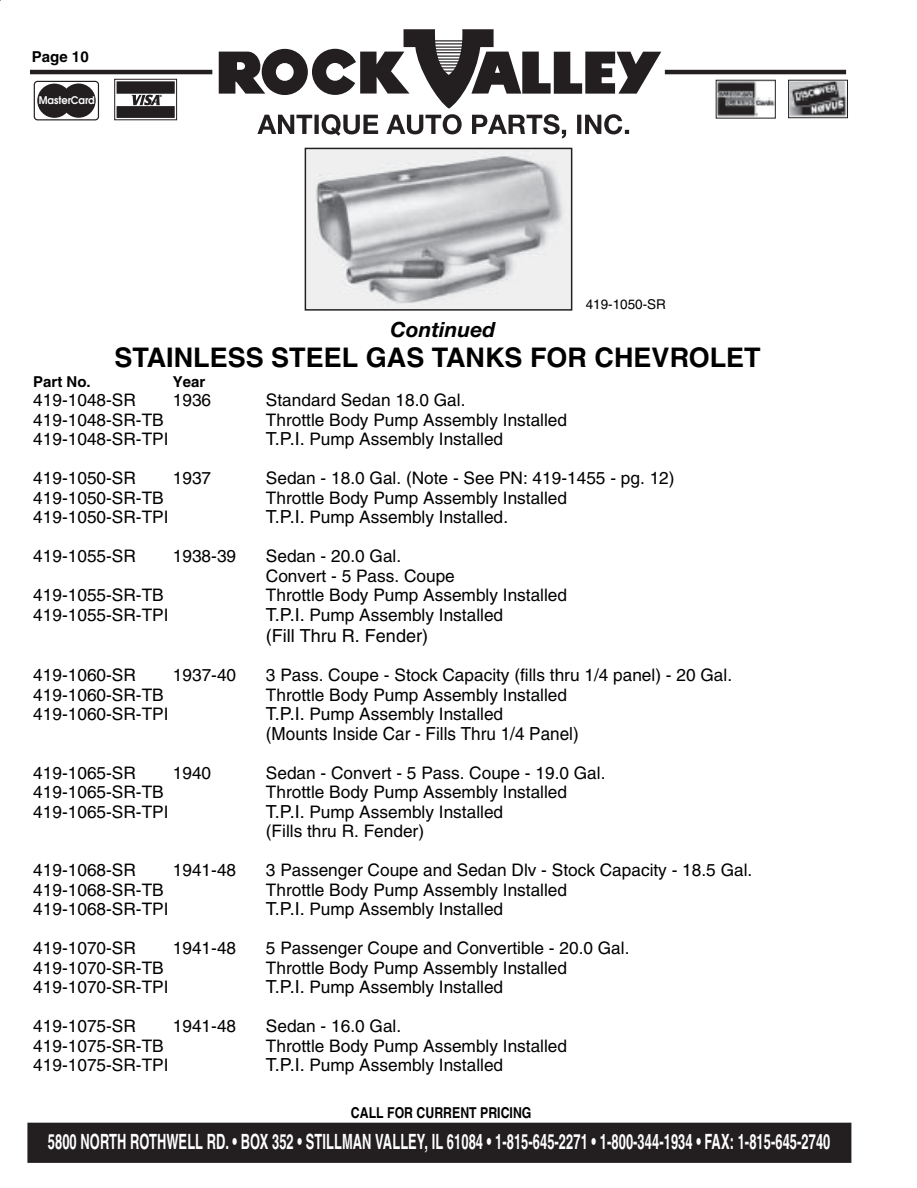
<style>
.page{position:relative;width:917px;height:1188px;background:#fff}
.page>*{position:absolute;margin:0;border:0;box-sizing:border-box;transform-origin:0 0}
.t1{font:700 27px "Helvetica";color:#000}
.t2{font:700 21px "Helvetica";letter-spacing:.005em;color:#fff;scale:.61 1}
.t3{font:italic 700 21px "Helvetica Neue";color:#000}
.t4{font:18px "Helvetica";color:#000;scale:.95 1}
.t5{font:18px "Helvetica";color:#000}
.t6{font:17.25px/19.5px "Helvetica";color:#000}
.t7{font:700 condensed 15px "Helvetica";color:#000}
.t8{font:700 15px "Helvetica";color:#000}
.t9{font:13.5px "Helvetica";color:#000}
.t10{font:600 10.5px "Avant Garde";color:#fff;scale:.94 1}
.t11{font:700 3px "Helvetica";color:#000}
.s1{font-size:18px}
</style>
<div class="page">
<svg style="left:30px;top:29px;width:818px;height:109px"></svg>
<div style="left:27px;top:1122px;width:824px;height:40px;background:#231f20"></div>
<img style="left:717px;top:82px;width:56px;height:34px">
<div style="left:715px;top:80px;width:60px;height:38px;border:1px solid #231f20"></div>
<img style="left:790px;top:82px;width:55px;height:34px">
<div style="left:788px;top:80px;width:59px;height:38px;border:1px solid #231f20"></div>
<img style="left:307px;top:151px;width:262px;height:156px">
<div style="left:304px;top:148px;width:268px;height:162px;border:2px solid #231f20"></div>
<p class="t8" style="left:32px;top:47px;width:58px">Page 10</p>
<p class="t10" style="left:39px;top:93px;width:61px">MasterCard</p>
<p class="t11" style="left:160px;top:94px;width:4px">®</p>
<p class="t9" style="left:585px;top:297px;width:82px">419-1050-SR</p>
<p class="t3" style="left:390px;top:316px;width:106px">Continued</p>
<h1 class="t1" style="left:115px;top:340px;width:647px">STAINLESS STEEL GAS TANKS FOR CHEVROLET</h1>
<p class="t8" style="left:33px;top:372px;width:59px">Part No.</p>
<p class="t8" style="left:173px;top:372px;width:34px">Year</p>
<p class="t6" style="left:33px;top:390px;width:104px">419-1048-SR</p>
<p class="t6" style="left:173px;top:390px;width:40px">1936</p>
<p class="t6" style="left:266px;top:390px;width:201px">Standard Sedan 18.0 Gal.</p>
<p class="t6" style="left:33px;top:410px;width:132px">419-1048-SR-TB</p>
<p class="t6" style="left:266px;top:410px;width:303px">Throttle Body Pump Assembly Installed</p>
<p class="t6" style="left:33px;top:429px;width:137px">419-1048-SR-TPI</p>
<p class="t6" style="left:266px;top:429px;width:239px"><span class="s1">T.P.I.</span> Pump Assembly Installed</p>
<p class="t6" style="left:33px;top:468px;width:104px">419-1050-SR</p>
<p class="t6" style="left:173px;top:468px;width:40px">1937</p>
<p class="t6" style="left:266px;top:468px;width:410px">Sedan - 18.0 Gal. (Note - See PN: 419-1455 - pg. 12)</p>
<p class="t6" style="left:33px;top:488px;width:132px">419-1050-SR-TB</p>
<p class="t6" style="left:266px;top:488px;width:303px">Throttle Body Pump Assembly Installed</p>
<p class="t6" style="left:33px;top:507px;width:137px">419-1050-SR-TPI</p>
<p class="t6" style="left:266px;top:507px;width:244px"><span class="s1">T.P.I.</span> Pump Assembly Installed.</p>
<p class="t6" style="left:33px;top:546px;width:104px">419-1055-SR</p>
<p class="t6" style="left:173px;top:546px;width:65px">1938-39</p>
<p class="t6" style="left:266px;top:546px;width:190px">Sedan - 20.0 Gal.<br>Convert - 5 Pass. Coupe</p>
<p class="t6" style="left:33px;top:585px;width:132px">419-1055-SR-TB</p>
<p class="t6" style="left:266px;top:585px;width:303px">Throttle Body Pump Assembly Installed</p>
<p class="t6" style="left:33px;top:605px;width:137px">419-1055-SR-TPI</p>
<p class="t6" style="left:266px;top:605px;width:239px"><span class="s1">T.P.I.</span> Pump Assembly Installed</p>
<p class="t5" style="left:266px;top:625px;width:164px">(Fill Thru R. Fender)</p>
<p class="t6" style="left:33px;top:665px;width:104px">419-1060-SR</p>
<p class="t6" style="left:173px;top:665px;width:65px">1937-40</p>
<p class="t6" style="left:266px;top:665px;width:467px">3 Pass. Coupe - Stock Capacity (fills thru 1/4 panel) - 20 Gal.</p>
<p class="t6" style="left:33px;top:684px;width:132px">419-1060-SR-TB</p>
<p class="t6" style="left:266px;top:684px;width:303px">Throttle Body Pump Assembly Installed</p>
<p class="t6" style="left:33px;top:704px;width:137px">419-1060-SR-TPI</p>
<p class="t6" style="left:266px;top:704px;width:239px"><span class="s1">T.P.I.</span> Pump Assembly Installed</p>
<p class="t4" style="left:266px;top:722px;width:331px">(Mounts Inside Car - Fills Thru 1/4 Panel)</p>
<p class="t6" style="left:33px;top:762px;width:104px">419-1065-SR</p>
<p class="t6" style="left:173px;top:762px;width:40px">1940</p>
<p class="t6" style="left:266px;top:762px;width:341px">Sedan - Convert - 5 Pass. Coupe - 19.0 Gal.</p>
<p class="t6" style="left:33px;top:782px;width:132px">419-1065-SR-TB</p>
<p class="t6" style="left:266px;top:782px;width:303px">Throttle Body Pump Assembly Installed</p>
<p class="t6" style="left:33px;top:801px;width:137px">419-1065-SR-TPI</p>
<p class="t6" style="left:266px;top:801px;width:239px"><span class="s1">T.P.I.</span> Pump Assembly Installed (Fills thru R. Fender)</p>
<p class="t6" style="left:33px;top:860px;width:104px">419-1068-SR</p>
<p class="t6" style="left:173px;top:860px;width:65px">1941-48</p>
<p class="t6" style="left:266px;top:860px;width:488px">3 Passenger Coupe and Sedan Dlv - Stock Capacity - 18.5 Gal.</p>
<p class="t6" style="left:33px;top:879px;width:132px">419-1068-SR-TB</p>
<p class="t6" style="left:266px;top:879px;width:303px">Throttle Body Pump Assembly Installed</p>
<p class="t6" style="left:33px;top:899px;width:137px">419-1068-SR-TPI</p>
<p class="t6" style="left:266px;top:899px;width:239px"><span class="s1">T.P.I.</span> Pump Assembly Installed</p>
<p class="t6" style="left:33px;top:938px;width:104px">419-1070-SR</p>
<p class="t6" style="left:173px;top:938px;width:65px">1941-48</p>
<p class="t6" style="left:266px;top:938px;width:365px">5 Passenger Coupe and Convertible - 20.0 Gal.</p>
<p class="t6" style="left:33px;top:957px;width:132px">419-1070-SR-TB</p>
<p class="t6" style="left:266px;top:957px;width:303px">Throttle Body Pump Assembly Installed</p>
<p class="t6" style="left:33px;top:977px;width:137px">419-1070-SR-TPI</p>
<p class="t6" style="left:266px;top:977px;width:239px"><span class="s1">T.P.I.</span> Pump Assembly Installed</p>
<p class="t6" style="left:33px;top:1016px;width:104px">419-1075-SR</p>
<p class="t6" style="left:173px;top:1016px;width:65px">1941-48</p>
<p class="t6" style="left:266px;top:1016px;width:137px">Sedan - 16.0 Gal.</p>
<p class="t6" style="left:33px;top:1035px;width:132px">419-1075-SR-TB</p>
<p class="t6" style="left:266px;top:1035px;width:303px">Throttle Body Pump Assembly Installed</p>
<p class="t6" style="left:33px;top:1055px;width:137px">419-1075-SR-TPI</p>
<p class="t6" style="left:266px;top:1055px;width:239px"><span class="s1">T.P.I.</span> Pump Assembly Installed</p>
<p class="t7" style="left:351px;top:1102px;width:182px">CALL FOR CURRENT PRICING</p>
<p class="t2" style="left:48px;top:1128px;width:1284px">5800 NORTH ROTHWELL RD. • BOX 352 • STILLMAN VALLEY, IL 61084 • 1-815-645-2271 • 1-800-344-1934 • FAX: 1-815-645-2740</p>
</div>
